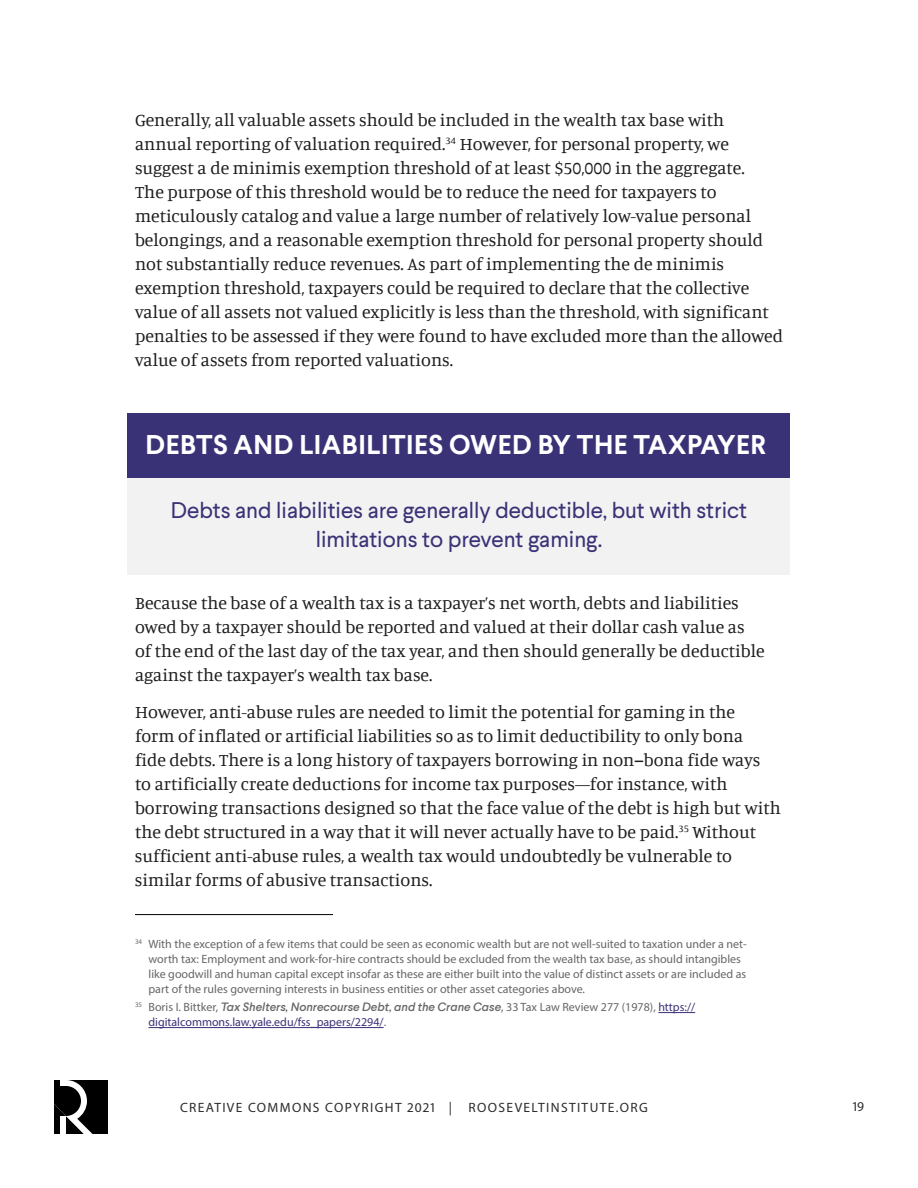
<style>
.page{position:relative;width:918px;height:1188px;background:#fff}
.page>*{position:absolute;margin:0;border:0;box-sizing:border-box;transform-origin:0 0}
.t1{font:700 27px "Larsseit";letter-spacing:.02em;color:#fff}
.t2{font:22.5px/28.5px "Larsseit";color:#3a3277;text-align:center}
.t3{font:18px/24px "Manuale";color:#1d1b1b}
.t4{font:13.5px "Myriad Pro";letter-spacing:.1em;color:#2d2b2d}
.t5{font:12px/15px "Myriad Pro";color:#666}
.t6{font:italic 500 12px "Larsseit";color:#666}
.t7{font:12px "Myriad Pro";color:#3a3277}
.s1{font-family:"Larsseit"}
.s2{font-family:"Myriad Pro";font-weight:400;font-style:normal}
.s3{font-family:"Myriad Pro";font-weight:400;font-style:normal;color:#3a3277}
.s4{color:#666}
</style>
<div class="page">
<svg style="left:54px;top:1080px;width:54px;height:54px"></svg>
<div style="left:128px;top:413px;width:662px;height:162px;background:#f2f2f2"></div>
<div style="left:128px;top:413px;width:662px;height:65px;background:#3a3277"></div>
<hr style="left:658px;top:1012px;width:37px;height:1px;background:#3a3277">
<hr style="left:148px;top:1027px;width:236px;height:1px;background:#3a3277">
<hr style="left:135px;top:914px;width:198px;height:1px;background:#000">
<p class="t3" style="left:135px;top:107px;width:650px">Generally, all valuable assets should be included in the wealth tax base with annual reporting of valuation required.<sup>34</sup> However, for personal property, we suggest a de minimis exemption threshold of at least $50,000 in the aggregate.<br>The purpose of this threshold would be to reduce the need for taxpayers to meticulously catalog and value a large number of relatively low-value personal belongings, and a reasonable exemption threshold for personal property should not substantially reduce revenues. As part of implementing the de minimis exemption threshold, taxpayers could be required to declare that the collective value of all assets not valued explicitly is less than the threshold, with significant penalties to be assessed if they were found to have excluded more than the allowed value of assets from reported valuations.</p>
<h1 class="t1" style="left:145px;top:426px;width:622px">DEBTS AND LIABILITIES OWED BY THE TAXPAYER</h1>
<p class="t2" style="left:171px;top:496px;width:578px">Debts and liabilities are generally deductible, but with strict limitations to prevent gaming.</p>
<p class="t3" style="left:135px;top:590px;width:631px">Because the base of a wealth tax is a taxpayer’s net worth, debts and liabilities owed by a taxpayer should be reported and valued at their dollar cash value as of the end of the last day of the tax year, and then should generally be deductible against the taxpayer’s wealth tax base.</p>
<p class="t3" style="left:135px;top:699px;width:647px">However, anti-abuse rules are needed to limit the potential for gaming in the<br>form of inflated or artificial liabilities so as to limit deductibility to only bona<br>fide debts. There is a long history of taxpayers borrowing in non<span class="s1">–</span>bona fide ways to artificially create deductions for income tax purposes—for instance, with borrowing transactions designed so that the face value of the debt is high but with the debt structured in a way that it will never actually have to be paid.<sup>35</sup> Without sufficient anti-abuse rules, a wealth tax would undoubtedly be vulnerable to similar forms of abusive transactions.</p>
<p class="t5" style="left:149px;top:937px;width:600px;text-indent:-14px"><sup>34</sup> With the exception of a few items that could be seen as economic wealth but are not well-suited to taxation under a net&shy;worth tax: Employment and work-for-hire contracts should be excluded from the wealth tax base, as should intangibles like goodwill and human capital except insofar as these are either built into the value of distinct assets or are included as part of the rules governing interests in business entities or other asset categories above.</p>
<p class="t6" style="left:135px;top:999px;width:562px"><sup>35</sup> <span class="s2">Boris I. Bittker,</span> Tax Shelters, Nonrecourse Debt, and the Crane Case<span class="s2">, 33 Tax Law Review 277 (1978),</span> <span class="s3">https://</span></p>
<p class="t7" style="left:149px;top:1015px;width:239px">digitalcommons.law.yale.edu/fss_papers/2294/<span class="s4">.</span></p>
<p class="t4" style="left:180px;top:1099px;width:469px">CREATIVE COMMONS COPYRIGHT 2021 | ROOSEVELTINSTITUTE.ORG</p>
<p class="t4" style="left:853px;top:1098px;width:13px">19</p>
</div>
